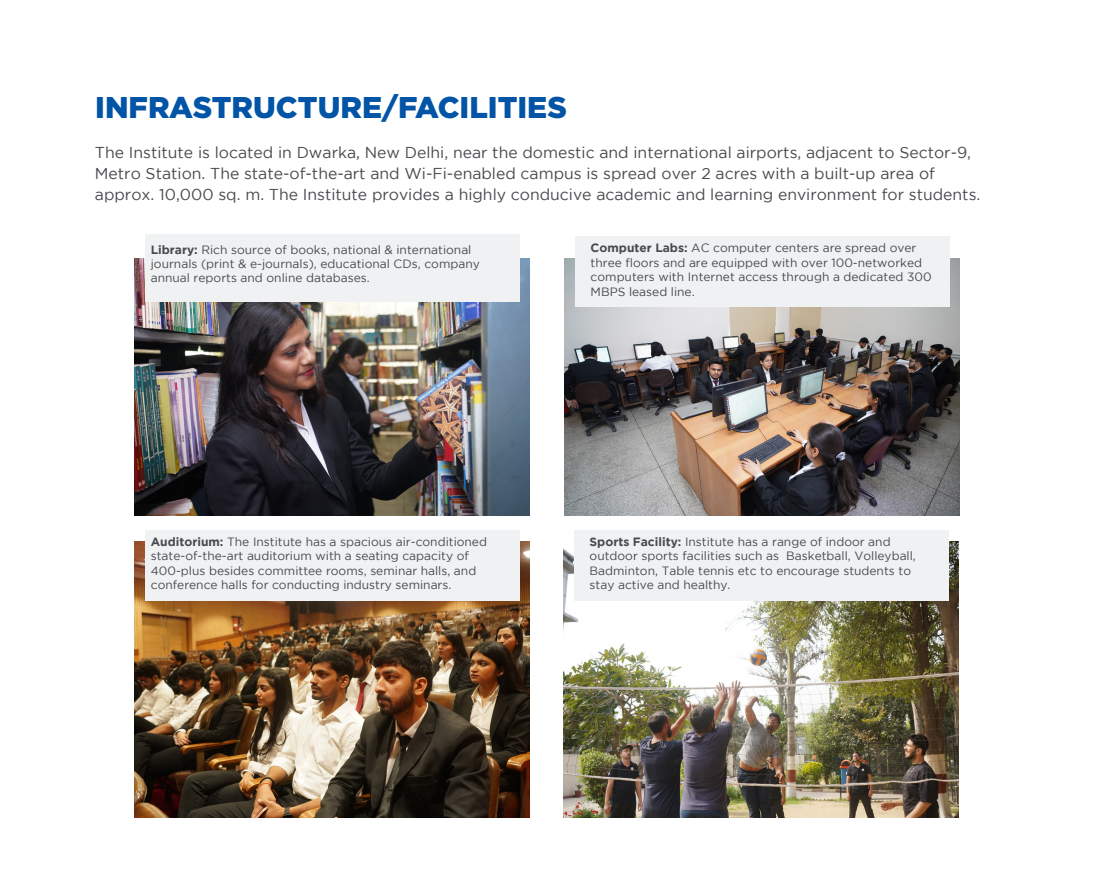
<style>
.page{position:relative;width:1106px;height:893px;background:#fff}
.page>*{position:absolute;margin:0;border:0;box-sizing:border-box;transform-origin:0 0}
.t1{font:900 30px "Gotham";color:#0154a6}
.t2{font:15.75px/21px "Gotham";color:#474a4e}
.t3{font:12px/14.4px "Gotham";color:#474a4e}
.s1{font-weight:700}
</style>
<div class="page">
<img style="left:564px;top:258px;width:395px;height:257px">
<img style="left:563px;top:541px;width:395px;height:276px">
<img style="left:135px;top:258px;width:395px;height:257px">
<img style="left:135px;top:541px;width:395px;height:276px">
<div style="left:145px;top:235px;width:374px;height:67px;background:#f0f1f2"></div>
<div style="left:145px;top:530px;width:374px;height:71px;background:#f0f1f2"></div>
<div style="left:575px;top:236px;width:374px;height:71px;background:#f0f1f2"></div>
<div style="left:574px;top:530px;width:374px;height:71px;background:#f0f1f2"></div>
<p class="t1" style="left:95px;top:90px;width:473px">INFRASTRUCTURE/FACILITIES</p>
<p class="t2" style="left:95px;top:141px;width:887px">The Institute is located in Dwarka, New Delhi, near the domestic and international airports, adjacent to Sector-9,<br>Metro Station. The state-of-the-art and Wi-Fi-enabled campus is spread over 2 acres with a built-up area of approx. 10,000 sq. m. The Institute provides a highly conducive academic and learning environment for students.</p>
<p class="t3" style="left:151px;top:242px;width:330px"><span class="s1">Library:</span> Rich source of books, national &amp; international journals (print &amp; e-journals), educational CDs, company annual reports and online databases.</p>
<p class="t3" style="left:151px;top:534px;width:338px"><span class="s1">Auditorium:</span> The Institute has a spacious air-conditioned state-of-the-art auditorium with a seating capacity of 400-plus besides committee rooms, seminar halls, and conference halls for conducting industry seminars.</p>
<p class="t3" style="left:590px;top:241px;width:342px"><span class="s1">Computer Labs:</span> AC computer centers are spread over three floors and are equipped with over 100-networked computers with Internet access through a dedicated 300<br>MBPS leased line.</p>
<p class="t3" style="left:589px;top:534px;width:328px"><span class="s1">Sports Facility:</span> Institute has a range of indoor and outdoor sports facilities such as Basketball, Volleyball, Badminton, Table tennis etc to encourage students to stay active and healthy.</p>
</div>
